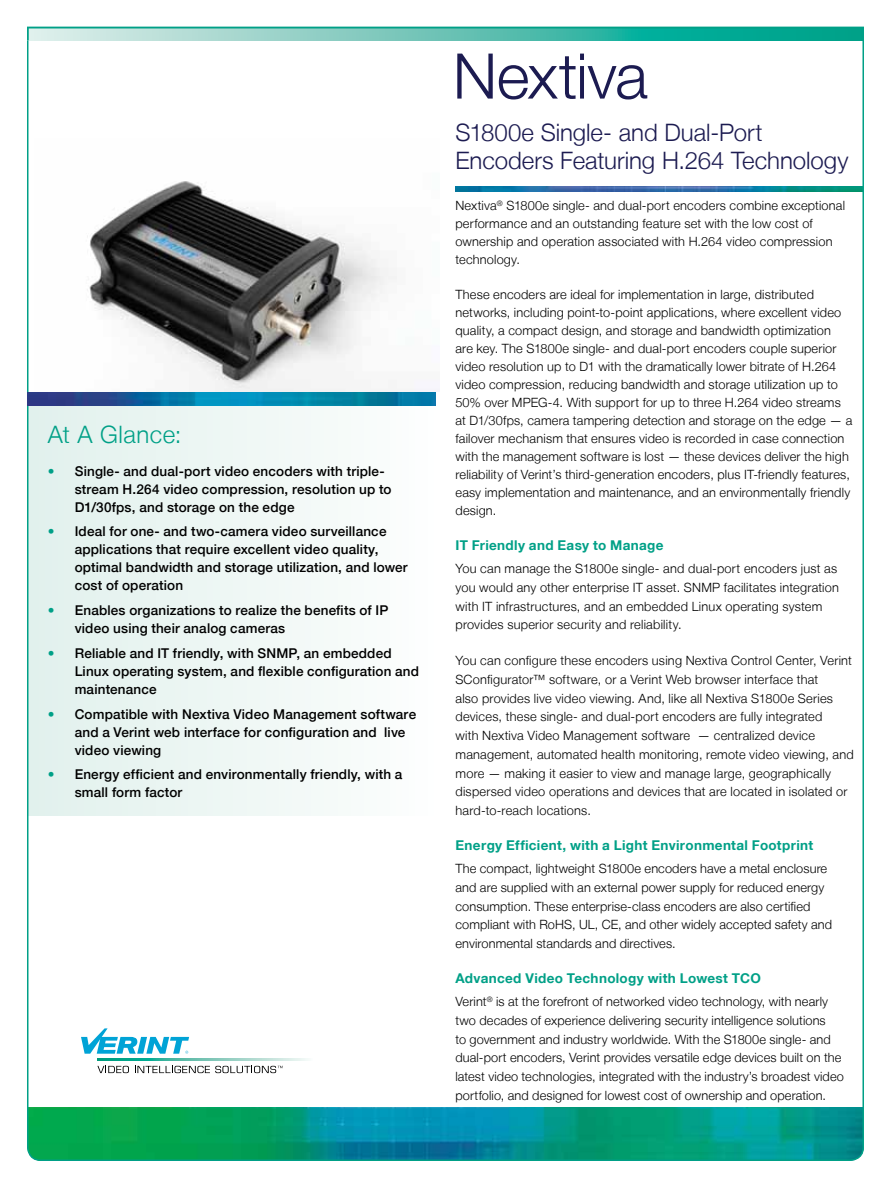
<style>
.page{position:relative;width:891px;height:1188px;background:#fff}
.page>*{position:absolute;margin:0;border:0;box-sizing:border-box;transform-origin:0 0}
.t1{font:300 63px "Helvetica Neue LT";letter-spacing:-.015em;color:#1c1b51}
.t2{font:300 24px/28.5px "Helvetica Neue LT";color:#1c1b51}
.t3{font:300 24px "Helvetica Neue LT";letter-spacing:.02em;color:#00a087}
.t4{font:500 13.5px/18px "Helvetica Neue LT";letter-spacing:.01em;color:#000}
.t5{font:700 13.5px "Helvetica Neue LT";letter-spacing:.025em;color:#00a087}
.t6{font:300 12.75px/18.8px "Helvetica Neue LT";letter-spacing:.015em;color:#000}
.s1{font-weight:400;color:#00a087}
</style>
<div class="page">
<div style="left:27px;top:406px;width:409px;height:409px;background:linear-gradient(to right,#e1f0ec,#fdfefd)"></div>
<img style="left:455px;top:186px;width:406px;height:6px">
<img style="left:28px;top:1107px;width:836px;height:54px">
<svg style="left:29px;top:28px;width:835px;height:12px;background:#5ec2b4"></svg>
<svg style="left:97px;top:1059px;width:211px;height:1px"></svg>
<svg style="left:97px;top:1066px;width:32px;height:7px"></svg>
<svg style="left:81px;top:1028px;width:108px;height:26px"></svg>
<svg style="left:135px;top:1066px;width:148px;height:7px"></svg>
<img style="left:27px;top:392px;width:409px;height:14px">
<svg style="left:27px;top:28px;width:2px;height:13px"></svg>
<hr style="left:27px;top:27px;width:837px;height:1px;background:#00a087">
<img style="left:87px;top:181px;width:353px;height:210px">
<h2 class="t3" style="left:48px;top:420px;width:135px">At A Glance:</h2>
<p class="t4" style="left:75px;top:462px;width:318px;text-indent:-27px"><span class="s1">•</span> Single- and dual-port video encoders with triple&shy;stream H.264 video compression, resolution up to<br>D1/30fps, and storage on the edge</p>
<p class="t4" style="left:75px;top:522px;width:334px;text-indent:-27px"><span class="s1">•</span> Ideal for one- and two-camera video surveillance applications that require excellent video quality, optimal bandwidth and storage utilization, and lower cost of operation</p>
<p class="t4" style="left:75px;top:601px;width:315px;text-indent:-27px"><span class="s1">•</span> Enables organizations to realize the benefits of IP video using their analog cameras</p>
<p class="t4" style="left:75px;top:644px;width:346px;text-indent:-27px"><span class="s1">•</span> Reliable and IT friendly, with SNMP, an embedded<br>Linux operating system, and flexible configuration and maintenance</p>
<p class="t4" style="left:75px;top:705px;width:343px;text-indent:-27px"><span class="s1">•</span> Compatible with Nextiva Video Management software and a Verint web interface for configuration and live video viewing</p>
<p class="t4" style="left:75px;top:765px;width:329px;text-indent:-27px"><span class="s1">•</span> Energy efficient and environmentally friendly, with a small form factor</p>
<h1 class="t1" style="left:453px;top:38px;width:197px">Nextiva</h1>
<h2 class="t2" style="left:455px;top:117px;width:394px">S1800e Single- and Dual-Port<br>Encoders Featuring H.264 Technology</h2>
<p class="t6" style="left:455px;top:196px;width:391px;line-height:18px">Nextiva<sup>®</sup> S1800e single- and dual-port encoders combine exceptional performance and an outstanding feature set with the low cost of ownership and operation associated with H.264 video compression technology.</p>
<p class="t6" style="left:455px;top:285px;width:398px;line-height:18px">These encoders are ideal for implementation in large, distributed networks, including point-to-point applications, where excellent video quality, a compact design, and storage and bandwidth optimization<br>are key. The S1800e single- and dual-port encoders couple superior video resolution up to D1 with the dramatically lower bitrate of H.264 video compression, reducing bandwidth and storage utilization up to 50% over MPEG-4. With support for up to three H.264 video streams at D1/30fps, camera tampering detection and storage on the edge — a failover mechanism that ensures video is recorded in case connection with the management software is lost — these devices deliver the high reliability of Verint’s third-generation encoders, plus IT-friendly features, easy implementation and maintenance, and an environmentally friendly design.</p>
<p class="t5" style="left:455px;top:537px;width:210px">IT Friendly and Easy to Manage</p>
<p class="t6" style="left:455px;top:559px;width:385px">You can manage the S1800e single- and dual-port encoders just as you would any other enterprise IT asset. SNMP facilitates integration with IT infrastructures, and an embedded Linux operating system provides superior security and reliability.</p>
<p class="t6" style="left:455px;top:651px;width:400px">You can configure these encoders using Nextiva Control Center, Verint SConfigurator™ software, or a Verint Web browser interface that<br>also provides live video viewing. And, like all Nextiva S1800e Series devices, these single- and dual-port encoders are fully integrated<br>with Nextiva Video Management software — centralized device management, automated health monitoring, remote video viewing, and more — making it easier to view and manage large, geographically dispersed video operations and devices that are located in isolated or hard-to-reach locations.</p>
<p class="t5" style="left:455px;top:837px;width:359px">Energy Efficient, with a Light Environmental Footprint</p>
<p class="t6" style="left:455px;top:859px;width:378px">The compact, lightweight S1800e encoders have a metal enclosure and are supplied with an external power supply for reduced energy consumption. These enterprise-class encoders are also certified compliant with RoHS, UL, CE, and other widely accepted safety and environmental standards and directives.</p>
<p class="t5" style="left:455px;top:970px;width:307px">Advanced Video Technology with Lowest TCO</p>
<p class="t6" style="left:455px;top:992px;width:390px">Verint<sup>®</sup> is at the forefront of networked video technology, with nearly two decades of experience delivering security intelligence solutions<br>to government and industry worldwide. With the S1800e single- and dual-port encoders, Verint provides versatile edge devices built on the latest video technologies, integrated with the industry’s broadest video portfolio, and designed for lowest cost of ownership and operation.</p>
</div>
